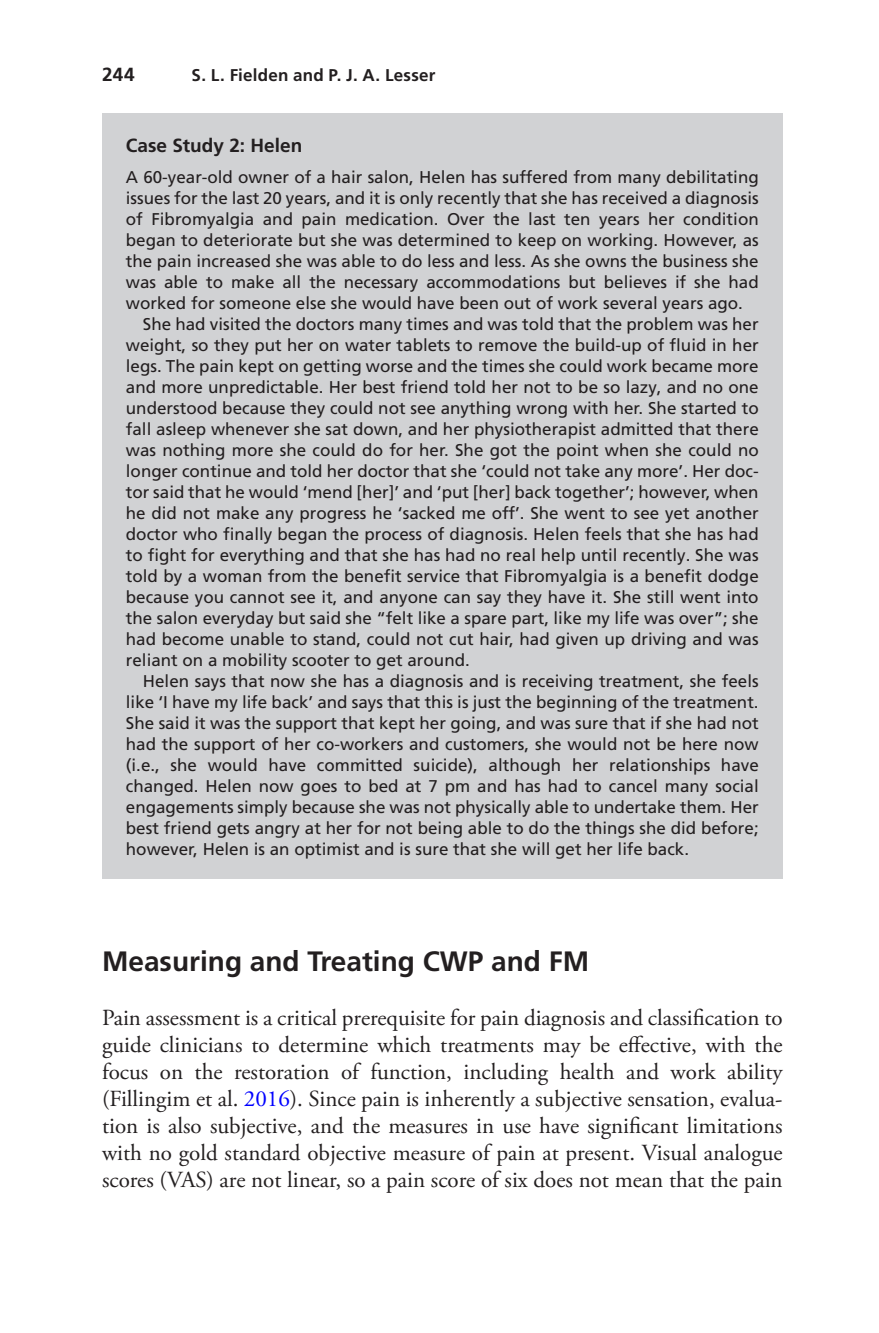
<style>
.page{position:relative;width:879px;height:1333px;background:#fff}
.page>*{position:absolute;margin:0;border:0;box-sizing:border-box;transform-origin:0 0}
._1_hd{font:700 28px "Frutiger LT Pro";color:#231f20}
.Text_flush{font:23px/27px "Adobe Garamond Pro";color:#231f20;text-align:justify}
.B_1hd_Overview{font:700 19px "Frutiger LT Pro";color:#231f20}
.B_text__Important_Wa{font:17px/21px "Frutiger LT Pro";color:#231f20;text-align:justify}
.B_text_flush__Import{font:17px/21px "Frutiger LT Pro";color:#231f20;text-align:justify}
.t1{font:700 17px "Frutiger LT Pro";letter-spacing:.015em;color:#231f20}
.s1{color:#00f}
</style>
<div class="page">
<div style="left:102px;top:113px;width:680px;height:766px;background:#d1d2d4"></div>
<p class="B_1hd_Overview" style="left:102px;top:64px;width:34px">244</p>
<p class="t1" style="left:191px;top:65px;width:245px">S. L. Fielden and P. J. A. Lesser</p>
<p class="B_1hd_Overview" style="left:126px;top:134px;width:178px">Case Study 2: Helen</p>
<p class="B_text_flush__Import" style="left:126px;top:167px;width:634px">A 60-year-old owner of a hair salon, Helen has suffered from many debilitating issues for the last 20 years, and it is only recently that she has received a diagnosis of Fibromyalgia and pain medication. Over the last ten years her condition began to deteriorate but she was determined to keep on working. However, as the pain increased she was able to do less and less. As she owns the business she was able to make all the necessary accommodations but believes if she had worked for someone else she would have been out of work several years ago.</p>
<p class="B_text__Important_Wa" style="left:126px;top:314px;width:634px;text-indent:17px">She had visited the doctors many times and was told that the problem was her weight, so they put her on water tablets to remove the build-up of fluid in her legs. The pain kept on getting worse and the times she could work became more and more unpredictable. Her best friend told her not to be so lazy, and no one understood because they could not see anything wrong with her. She started to fall asleep whenever she sat down, and her physiotherapist admitted that there was nothing more she could do for her. She got the point when she could no longer continue and told her doctor that she ‘could not take any more’. Her doc&shy;tor said that he would ‘mend [her]’ and ‘put [her] back together’; however, when he did not make any progress he ‘sacked me off’. She went to see yet another doctor who finally began the process of diagnosis. Helen feels that she has had to fight for everything and that she has had no real help until recently. She was told by a woman from the benefit service that Fibromyalgia is a benefit dodge because you cannot see it, and anyone can say they have it. She still went into the salon everyday but said she “felt like a spare part, like my life was over”; she had become unable to stand, could not cut hair, had given up driving and was reliant on a mobility scooter to get around.</p>
<p class="B_text__Important_Wa" style="left:126px;top:671px;width:634px;text-indent:17px">Helen says that now she has a diagnosis and is receiving treatment, she feels like ‘I have my life back’ and says that this is just the beginning of the treatment.<br>She said it was the support that kept her going, and was sure that if she had not had the support of her co-workers and customers, she would not be here now (i.e., she would have committed suicide), although her relationships have changed. Helen now goes to bed at 7 pm and has had to cancel many social engagements simply because she was not physically able to undertake them. Her best friend gets angry at her for not being able to do the things she did before; however, Helen is an optimist and is sure that she will get her life back.</p>
<h2 class="_1_hd" style="left:102px;top:944px;width:489px">Measuring and Treating CWP and FM</h2>
<p class="Text_flush" style="left:102px;top:1004px;width:682px">Pain assessment is a critical prerequisite for pain diagnosis and classification to guide clinicians to determine which treatments may be effective, with the focus on the restoration of function, including health and work ability (Fillingim et al. <span class="s1">2016</span>). Since pain is inherently a subjective sensation, evalua&shy;tion is also subjective, and the measures in use have significant limitations with no gold standard objective measure of pain at present. Visual analogue scores (VAS) are not linear, so a pain score of six does not mean that the pain</p>
</div>
